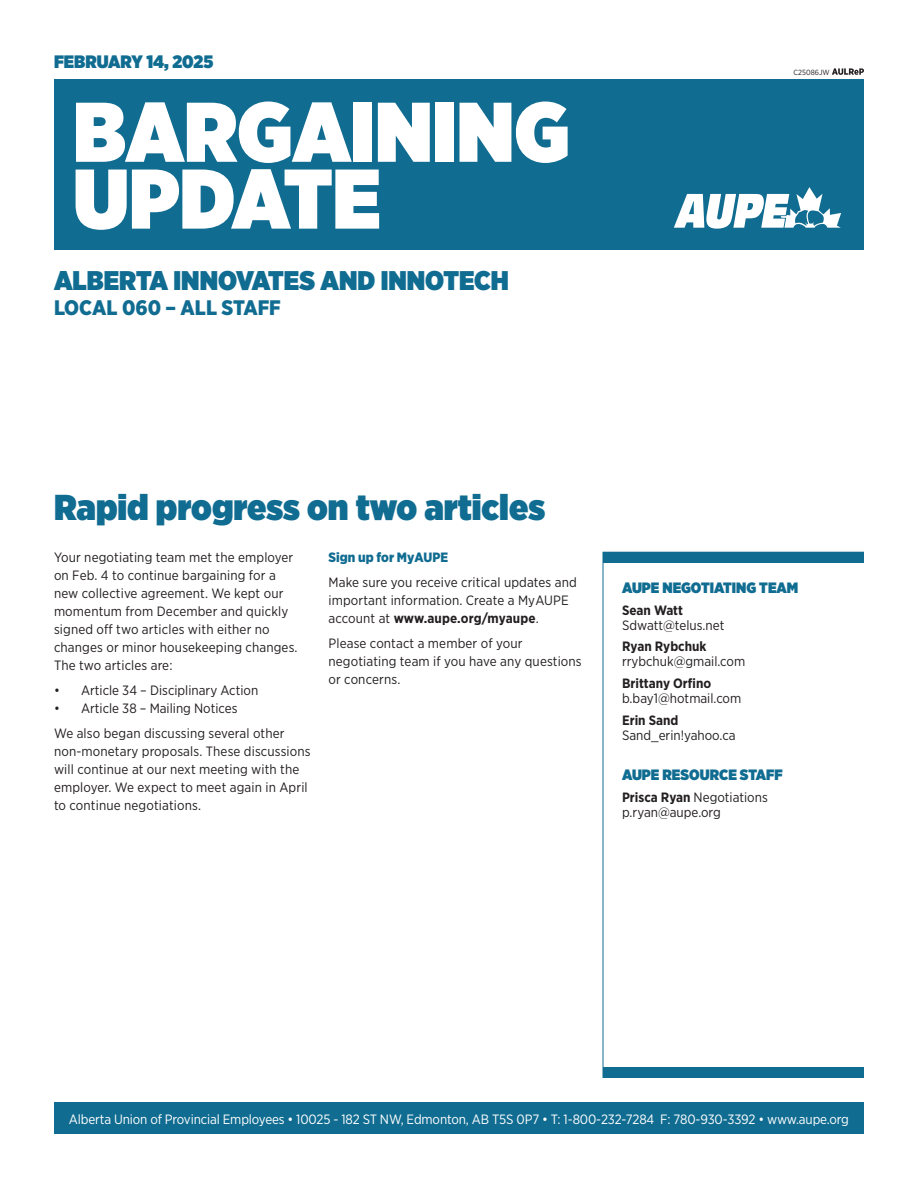
<style>
.page{position:relative;width:918px;height:1188px;background:#fff}
.page>*{position:absolute;margin:0;border:0;box-sizing:border-box;transform-origin:0 0}
.t1{font:900 84.45px "Gotham Narrow";color:#fff}
.t2{font:900 36px "Gotham Narrow";color:#106c91}
.t3{font:900 27px "Gotham Narrow";color:#106c91}
.Local_Chapter_Header{font:900 21px "Gotham Narrow";color:#106c91}
.Date{font:900 18px "Gotham Narrow";color:#106c91}
.Contact_header{font:900 15px "Gotham Narrow";color:#106c91}
.body_copy{font:13.5px/18px "Gotham Narrow";letter-spacing:.01em;color:#231f20}
.t4{font:13.5px "Gotham Narrow";letter-spacing:-.01em;color:#fff}
.Contact_info{font:13.5px "Gotham Narrow";color:#231f20}
.Contact_name{font:700 13.5px "Gotham Narrow";color:#231f20}
.Subheader{font:900 13.5px "Gotham Narrow";color:#106c91}
.t5{font:7.5px "Gotham Narrow";color:#231f20}
.s1{font-weight:700}
</style>
<div class="page">
<div style="left:54px;top:79px;width:810px;height:171px;background:#106c91"></div>
<div style="left:54px;top:1102px;width:810px;height:32px;background:#106c91"></div>
<div style="left:603px;top:552px;width:261px;height:11px;background:#106c91"></div>
<div style="left:603px;top:1067px;width:261px;height:10px;background:#106c91"></div>
<svg style="left:674px;top:187px;width:167px;height:42px"></svg>
<svg style="left:832px;top:68px;width:32px;height:7px"></svg>
<p class="Date" style="left:54px;top:50px;width:161px">FEBRUARY 14, 2025</p>
<p class="t1" style="left:73px;top:75px;width:498px">BARGAINING</p>
<p class="t1" style="left:73px;top:142px;width:309px">UPDATE</p>
<p class="t3" style="left:54px;top:262px;width:456px">ALBERTA INNOVATES AND INNOTECH</p>
<p class="Local_Chapter_Header" style="left:54px;top:294px;width:228px">LOCAL 060 – ALL STAFF</p>
<p class="t5" style="left:794px;top:68px;width:38px">C25086JW</p>
<p class="t2" style="left:54px;top:483px;width:493px">Rapid progress on two articles</p>
<p class="body_copy" style="left:54px;top:548px;width:245px">Your negotiating team met the employer on Feb. 4 to continue bargaining for a new collective agreement. We kept our momentum from December and quickly signed off two articles with either no changes or minor housekeeping changes.<br>The two articles are:</p>
<p class="body_copy" style="left:54px;top:681px;width:206px">• Article 34 – Disciplinary Action</p>
<p class="body_copy" style="left:54px;top:699px;width:185px">• Article 38 – Mailing Notices</p>
<p class="body_copy" style="left:54px;top:724px;width:258px">We also began discussing several other non-monetary proposals. These discussions will continue at our next meeting with the employer. We expect to meet again in April to continue negotiations.</p>
<p class="Subheader" style="left:328px;top:549px;width:121px">Sign up for MyAUPE</p>
<p class="body_copy" style="left:328px;top:573px;width:250px">Make sure you receive critical updates and important information. Create a MyAUPE account at <span class="s1">www.aupe.org/myaupe</span>.</p>
<p class="body_copy" style="left:328px;top:634px;width:255px">Please contact a member of your negotiating team if you have any questions or concerns.</p>
<p class="Contact_header" style="left:622px;top:578px;width:178px">AUPE NEGOTIATING TEAM</p>
<p class="Contact_name" style="left:622px;top:601px;width:63px">Sean Watt</p>
<p class="Contact_info" style="left:622px;top:617px;width:104px">Sdwatt@telus.net</p>
<p class="Contact_name" style="left:622px;top:638px;width:86px">Ryan Rybchuk</p>
<p class="Contact_info" style="left:622px;top:653px;width:125px">rrybchuk@gmail.com</p>
<p class="Contact_name" style="left:622px;top:675px;width:91px">Brittany Orfino</p>
<p class="Contact_info" style="left:622px;top:690px;width:121px">b.bay1@hotmail.com</p>
<p class="Contact_name" style="left:622px;top:712px;width:58px">Erin Sand</p>
<p class="Contact_info" style="left:622px;top:727px;width:115px">Sand_erin!yahoo.ca</p>
<p class="Contact_header" style="left:622px;top:765px;width:162px">AUPE RESOURCE STAFF</p>
<p class="body_copy" style="left:622px;top:788px;width:147px"><span class="s1">Prisca Ryan</span> Negotiations</p>
<p class="Contact_info" style="left:622px;top:804px;width:100px">p.ryan@aupe.org</p>
<p class="t4" style="left:69px;top:1110px;width:782px">Alberta Union of Provincial Employees • 10025 - 182 ST NW, Edmonton, AB T5S 0P7 • T: 1-800-232-7284 F: 780-930-3392 • www.aupe.org</p>
</div>
